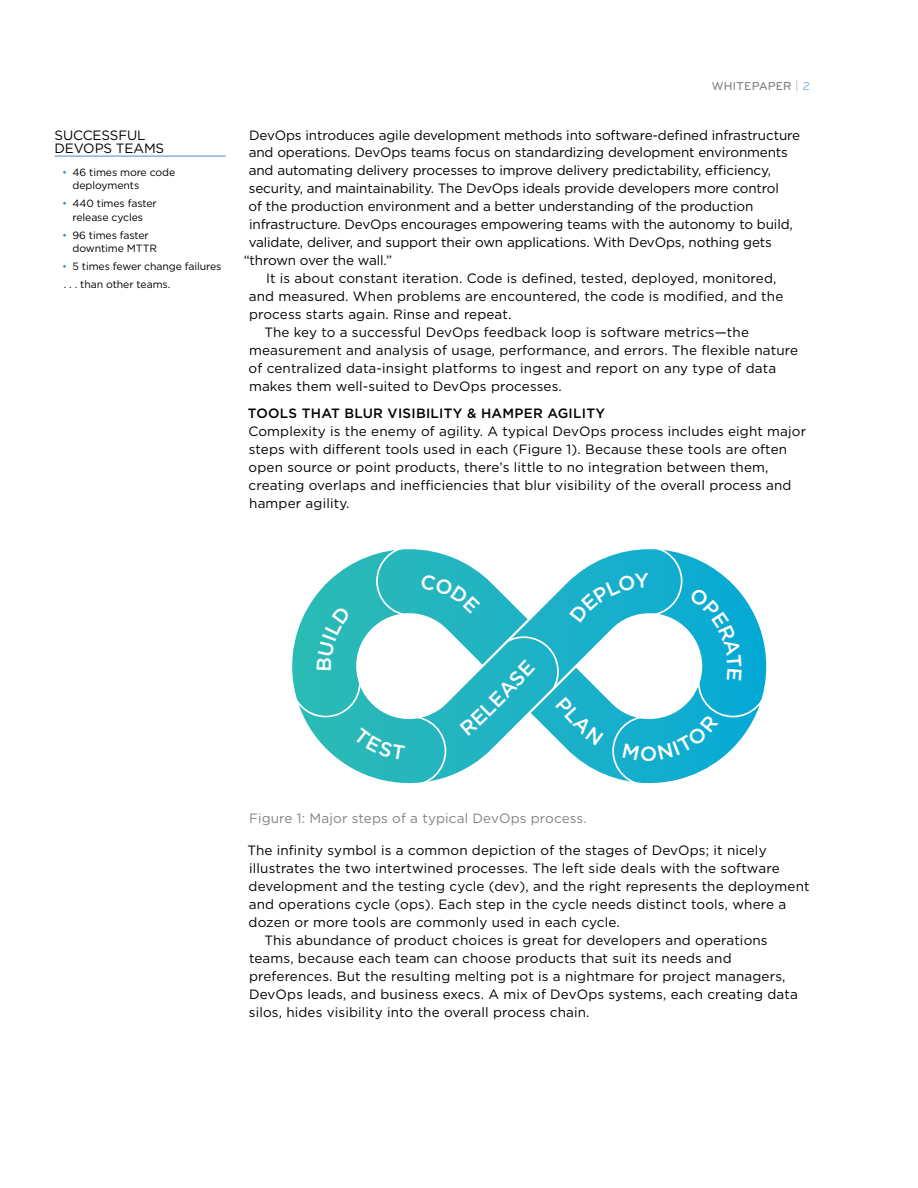
<style>
.page{position:relative;width:918px;height:1188px;background:#fff}
.page>*{position:absolute;margin:0;border:0;box-sizing:border-box;transform-origin:0 0}
.t1{font:13.5px/18px "Gotham";letter-spacing:.01em;color:#000}
.t2{font:13.5px/13.5px "Gotham";letter-spacing:-.01em;color:#000}
.t3{font:13.5px "Gotham";letter-spacing:.01em;color:#808285}
.t4{font:500 13.5px "Gotham";letter-spacing:.02em;color:#000}
.t5{font:500 12px "Bryant Pro";letter-spacing:.015em;color:#808285}
.t6{font:10.5px/13.5px "Gotham";letter-spacing:-.01em;color:#000}
.s1{color:#498bca}
.s2{color:#bcbec0}
.s3{color:#92b9df}
</style>
<div class="page">
<hr style="left:55px;top:156px;width:171px;height:1px;background:#498bca">
<svg style="left:292px;top:549px;width:475px;height:235px"></svg>
<p class="t2" style="left:55px;top:128px;width:111px">SUCCESSFUL<br>DEVOPS TEAMS</p>
<p class="t6" style="left:73px;top:165px;width:104px;text-indent:-10px"><span class="s1">•</span> 46 times more code deployments</p>
<p class="t6" style="left:62px;top:196px;width:96px;text-align:center"><span class="s1">•</span> 440 times faster release cycles</p>
<p class="t6" style="left:73px;top:228px;width:86px;text-indent:-10px"><span class="s1">•</span> 96 times faster downtime MTTR</p>
<p class="t6" style="left:62px;top:257px;width:161px;line-height:18px"><span class="s1">•</span> 5 times fewer change failures . . . than other teams.</p>
<p class="t5" style="left:712px;top:79px;width:100px">WHITEPAPER <span class="s2">|</span> <span class="s3">2</span></p>
<p class="t2" style="left:249px;top:128px;width:553px">DevOps introduces agile development methods into software-defined infrastructure</p>
<p class="t2" style="left:249px;top:146px;width:541px">and operations. DevOps teams focus on standardizing development environments</p>
<p class="t2" style="left:249px;top:164px;width:524px">and automating delivery processes to improve delivery predictability, efficiency,</p>
<p class="t2" style="left:249px;top:182px;width:532px">security, and maintainability. The DevOps ideals provide developers more control</p>
<p class="t2" style="left:249px;top:200px;width:506px">of the production environment and a better understanding of the production</p>
<p class="t2" style="left:249px;top:218px;width:545px">infrastructure. DevOps encourages empowering teams with the autonomy to build,</p>
<p class="t2" style="left:249px;top:236px;width:525px">validate, deliver, and support their own applications. With DevOps, nothing gets</p>
<p class="t2" style="left:244px;top:254px;width:150px">“thrown over the wall.”</p>
<p class="t1" style="left:266px;top:269px;width:512px">It is about constant iteration. Code is defined, tested, deployed, monitored,</p>
<p class="t1" style="left:249px;top:287px;width:536px">and measured. When problems are encountered, the code is modified, and the</p>
<p class="t1" style="left:249px;top:305px;width:264px">process starts again. Rinse and repeat.</p>
<p class="t1" style="left:264px;top:323px;width:486px">The key to a successful DevOps feedback loop is software metrics—the</p>
<p class="t1" style="left:249px;top:341px;width:551px">measurement and analysis of usage, performance, and errors. The flexible nature</p>
<p class="t1" style="left:249px;top:359px;width:529px">of centralized data-insight platforms to ingest and report on any type of data</p>
<p class="t1" style="left:249px;top:377px;width:314px">makes them well-suited to DevOps processes.</p>
<p class="t4" style="left:248px;top:405px;width:359px">TOOLS THAT BLUR VISIBILITY &amp; HAMPER AGILITY</p>
<p class="t1" style="left:248px;top:422px;width:559px">Complexity is the enemy of agility. A typical DevOps process includes eight major steps with different tools used in each (Figure 1). Because these tools are often open source or point products, there’s little to no integration between them, creating overlaps and inefficiencies that blur visibility of the overall process and hamper agility.</p>
<p class="t3" style="left:249px;top:810px;width:339px">Figure 1: Major steps of a typical DevOps process.</p>
<p class="t1" style="left:247px;top:841px;width:521px">The infinity symbol is a common depiction of the stages of DevOps; it nicely</p>
<p class="t1" style="left:249px;top:859px;width:532px">illustrates the two intertwined processes. The left side deals with the software</p>
<p class="t1" style="left:249px;top:877px;width:563px">development and the testing cycle (dev), and the right represents the deployment</p>
<p class="t1" style="left:249px;top:895px;width:539px">and operations cycle (ops). Each step in the cycle needs distinct tools, where a</p>
<p class="t1" style="left:249px;top:913px;width:373px">dozen or more tools are commonly used in each cycle.</p>
<p class="t1" style="left:264px;top:931px;width:505px">This abundance of product choices is great for developers and operations</p>
<p class="t1" style="left:249px;top:949px;width:484px">teams, because each team can choose products that suit its needs and</p>
<p class="t1" style="left:249px;top:967px;width:538px">preferences. But the resulting melting pot is a nightmare for project managers,</p>
<p class="t1" style="left:249px;top:985px;width:550px">DevOps leads, and business execs. A mix of DevOps systems, each creating data</p>
<p class="t1" style="left:249px;top:1003px;width:342px">silos, hides visibility into the overall process chain.</p>
</div>
